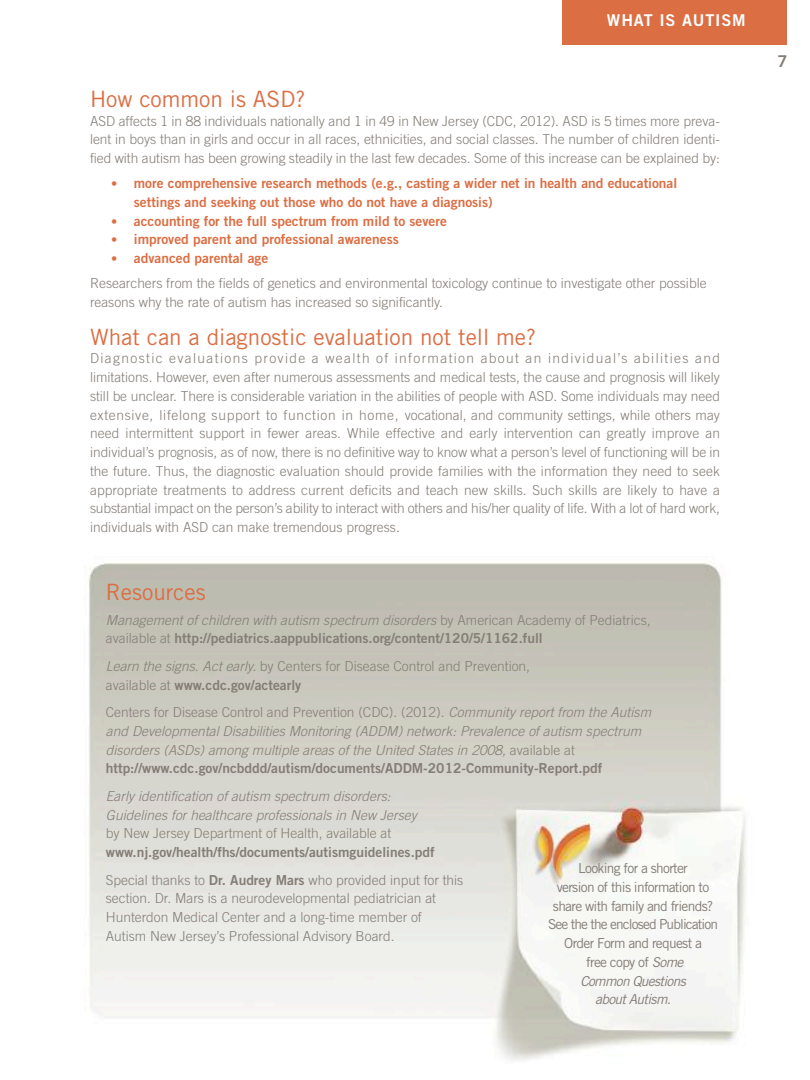
<style>
.page{position:relative;width:810px;height:1080px;background:#fff}
.page>*{position:absolute;margin:0;border:0;box-sizing:border-box;transform-origin:0 0}
.t1{font:22.5px "Trade Gothic";color:#db6e43}
.t2{font:16.25px "Trade Gothic LT Std Bd 2";letter-spacing:.05em;color:#fff}
.t3{font:16.25px "Trade Gothic LT Std Bd 2";color:#847d76}
.t4{font:300 13.75px/18.8px "Trade Gothic";color:#847d76;text-align:justify}
.t5{font:italic 300 13.75px/18.8px "Trade Gothic";letter-spacing:.005em;color:#847d76}
.t6{font:13.75px/18.8px "Trade Gothic LT Std Bd 2";color:#db6e43}
.t7{font:13.75px "Trade Gothic LT Std Bd 2";color:#847d76}
.t8{font:13.75px/18.8px "Trade Gothic LT Std";letter-spacing:-.05em;color:#847d76;text-align:center}
.s1{font-size:12.5px}
.s2{font-style:normal}
.s3{font-family:"Trade Gothic";font-weight:300}
.s4{font-style:italic}
.s5{font-family:"Trade Gothic LT Std Bd 2";font-weight:400}
</style>
<div class="page">
<img style="left:88px;top:563px;width:658px;height:497px">
<div style="left:562px;top:0;width:226px;height:45px;background:#db6e43"></div>
<p class="t2" style="left:607px;top:10px;width:140px">WHAT IS AUTISM</p>
<h1 class="t1" style="left:90px;top:85px;width:217px">How common is ASD?</h1>
<p class="t4" style="left:90px;top:111px;width:632px">ASD affects 1 in 88 individuals nationally and 1 in 49 in New Jersey (CDC, 2012). ASD is 5 times more preva&shy;lent in boys than in girls and occur in all races, ethnicities, and social classes. The number of children identi&shy;fied with autism has been growing steadily in the last few decades. Some of this increase can be explained by:</p>
<p class="t6" style="left:134px;top:174px;width:545px;text-indent:-23px"><span class="s1">•</span> more comprehensive research methods (e.g., casting a wider net in health and educational settings and seeking out those who do not have a diagnosis)</p>
<p class="t6" style="left:111px;top:211px;width:337px"><span class="s1">•</span> accounting for the full spectrum from mild to severe</p>
<p class="t6" style="left:111px;top:230px;width:289px"><span class="s1">•</span> improved parent and professional awareness</p>
<p class="t6" style="left:111px;top:249px;width:159px"><span class="s1">•</span> advanced parental age</p>
<p class="t4" style="left:90px;top:274px;width:618px">Researchers from the fields of genetics and environmental toxicology continue to investigate other possible reasons why the rate of autism has increased so significantly.</p>
<h1 class="t1" style="left:90px;top:323px;width:448px">What can a diagnostic evaluation not tell me?</h1>
<p class="t4" style="left:90px;top:349px;width:632px">Diagnostic evaluations provide a wealth of information about an individual’s abilities and limitations. However, even after numerous assessments and medical tests, the cause and prognosis will likely still be unclear. There is considerable variation in the abilities of people with ASD. Some individuals may need extensive, lifelong support to function in home, vocational, and community settings, while others may need intermittent support in fewer areas. While effective and early intervention can greatly improve an individual’s prognosis, as of now, there is no definitive way to know what a person’s level of functioning will be in the future. Thus, the diagnostic evaluation should provide families with the information they need to seek appropriate treatments to address current deficits and teach new skills. Such skills are likely to have a substantial impact on the person’s ability to interact with others and his/her quality of life. With a lot of hard work, individuals with ASD can make tremendous progress.</p>
<h1 class="t1" style="left:106px;top:578px;width:101px">Resources</h1>
<p class="t5" style="left:106px;top:610px;width:546px">Management of children with autism spectrum disorders <span class="s2">by American Academy of Pediatrics,</span></p>
<p class="t7" style="left:106px;top:630px;width:438px"><span class="s3">available at</span> http://pediatrics.aappublications.org/content/120/5/1162.full</p>
<p class="t4" style="left:106px;top:657px;width:426px"><span class="s4">Learn the signs. Act early.</span> by Centers for Disease Control and Prevention,</p>
<p class="t7" style="left:106px;top:676px;width:197px"><span class="s3">available at</span> www.cdc.gov/actearly</p>
<p class="t5" style="left:106px;top:703px;width:547px"><span class="s2">Centers for Disease Control and Prevention (CDC). (2012).</span> Community report from the Autism and Developmental Disabilities Monitoring (ADDM) network: Prevalence of autism spectrum disorders (ASDs) among multiple areas of the United States in 2008, <span class="s2">available at</span></p>
<p class="t7" style="left:106px;top:760px;width:498px">http://www.cdc.gov/ncbddd/autism/documents/ADDM-2012-Community-Report.pdf</p>
<p class="t5" style="left:106px;top:787px;width:313px">Early identification of autism spectrum disorders:<br>Guidelines for healthcare professionals in New Jersey</p>
<p class="t4" style="left:106px;top:824px;width:287px">by New Jersey Department of Health, available at</p>
<p class="t7" style="left:106px;top:844px;width:330px">www.nj.gov/health/fhs/documents/autismguidelines.pdf</p>
<p class="t4" style="left:106px;top:870px;width:359px;text-align:left">Special thanks to <span class="s5">Dr. Audrey Mars</span> who provided input for this section. Dr. Mars is a neurodevelopmental pediatrician at Hunterdon Medical Center and a long-time member of Autism New Jersey’s Professional Advisory Board.</p>
<p class="t8" style="left:548px;top:859px;width:172px">Looking for a shorter<br>version of this information to share with family and friends?<br>See the the enclosed Publication<br>Order Form and request a<br>free copy of <span class="s4">Some<br>Common Questions<br>about Autism.</span></p>
<p class="t3" style="left:778px;top:51px;width:11px">7</p>
</div>
